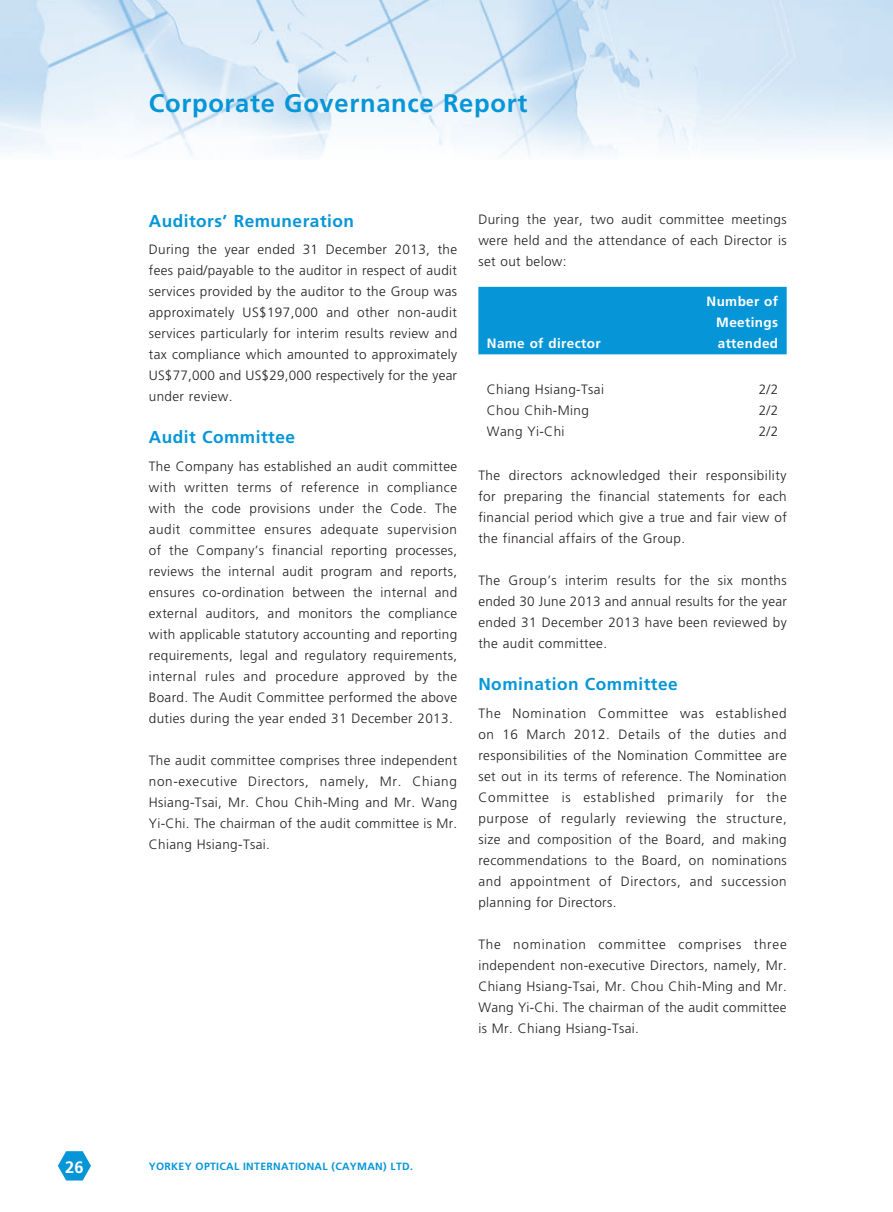
<style>
.page{position:relative;width:893px;height:1212px;background:#fff}
.page>*{position:absolute;margin:0;border:0;box-sizing:border-box;transform-origin:0 0}
.t1{font:700 25.5px "Frutiger LT Std";letter-spacing:.03em;color:#0696d7}
.t2{font:700 17.25px "Frutiger LT Std";letter-spacing:.03em;color:#0696d7}
.t3{font:700 16.5px "Frutiger LT Std";color:#fff}
.t4{font:300 13.5px/21px "Frutiger LT Std";letter-spacing:.03em;color:#231f20;text-align:justify}
.t5{font:700 13.5px/21px "Frutiger LT Std";letter-spacing:.03em;color:#fff;text-align:justify}
.t6{font:700 10.5px "Frutiger LT Std";letter-spacing:.03em;color:#0696d7}
</style>
<div class="page">
<svg style="left:58px;top:1151px;width:33px;height:29px"></svg>
<img style="left:0;top:0;width:892px;height:157px">
<div style="left:478px;top:287px;width:309px;height:67px;background:#0696d7"></div>
<h1 class="t1" style="left:149px;top:88px;width:380px">Corporate Governance Report</h1>
<p class="t2" style="left:149px;top:211px;width:207px">Auditors’ Remuneration</p>
<p class="t4" style="left:149px;top:239px;width:310px">During the year ended 31 December 2013, the fees paid/payable to the auditor in respect of audit services provided by the auditor to the Group was approximately US$197,000 and other non-audit services particularly for interim results review and tax compliance which amounted to approximately US$77,000 and US$29,000 respectively for the year under review.</p>
<p class="t2" style="left:149px;top:427px;width:148px">Audit Committee</p>
<p class="t4" style="left:149px;top:456px;width:310px">The Company has established an audit committee with written terms of reference in compliance with the code provisions under the Code. The audit committee ensures adequate supervision of the Company’s financial reporting processes, reviews the internal audit program and reports, ensures co-ordination between the internal and external auditors, and monitors the compliance with applicable statutory accounting and reporting requirements, legal and regulatory requirements, internal rules and procedure approved by the Board. The Audit Committee performed the above duties during the year ended 31 December 2013.</p>
<p class="t4" style="left:149px;top:750px;width:310px">The audit committee comprises three independent non-executive Directors, namely, Mr. Chiang Hsiang-Tsai, Mr. Chou Chih-Ming and Mr. Wang Yi-Chi. The chairman of the audit committee is Mr.<br>Chiang Hsiang-Tsai.</p>
<p class="t4" style="left:478px;top:209px;width:310px">During the year, two audit committee meetings were held and the attendance of each Director is set out below:</p>
<p class="t5" style="left:487px;top:332px;width:115px">Name of director</p>
<p class="t5" style="left:716px;top:290px;width:63px;text-indent:-10px">Number of Meetings attended</p>
<p class="t4" style="left:487px;top:379px;width:119px">Chiang Hsiang-Tsai</p>
<p class="t4" style="left:759px;top:379px;width:21px">2/2</p>
<p class="t4" style="left:487px;top:400px;width:104px">Chou Chih-Ming</p>
<p class="t4" style="left:759px;top:400px;width:21px">2/2</p>
<p class="t4" style="left:487px;top:421px;width:79px">Wang Yi-Chi</p>
<p class="t4" style="left:759px;top:421px;width:21px">2/2</p>
<p class="t4" style="left:478px;top:465px;width:310px">The directors acknowledged their responsibility for preparing the financial statements for each financial period which give a true and fair view of the financial affairs of the Group.</p>
<p class="t4" style="left:478px;top:570px;width:310px">The Group’s interim results for the six months ended 30 June 2013 and annual results for the year ended 31 December 2013 have been reviewed by the audit committee.</p>
<p class="t2" style="left:478px;top:674px;width:201px">Nomination Committee</p>
<p class="t4" style="left:478px;top:703px;width:310px">The Nomination Committee was established on 16 March 2012. Details of the duties and responsibilities of the Nomination Committee are set out in its terms of reference. The Nomination Committee is established primarily for the purpose of regularly reviewing the structure, size and composition of the Board, and making recommendations to the Board, on nominations and appointment of Directors, and succession planning for Directors.</p>
<p class="t4" style="left:478px;top:934px;width:310px">The nomination committee comprises three independent non-executive Directors, namely, Mr.<br>Chiang Hsiang-Tsai, Mr. Chou Chih-Ming and Mr.<br>Wang Yi-Chi. The chairman of the audit committee is Mr. Chiang Hsiang-Tsai.</p>
<p class="t3" style="left:65px;top:1157px;width:20px">26</p>
<p class="t6" style="left:149px;top:1160px;width:266px">YORKEY OPTICAL INTERNATIONAL (CAYMAN) LTD.</p>
</div>
